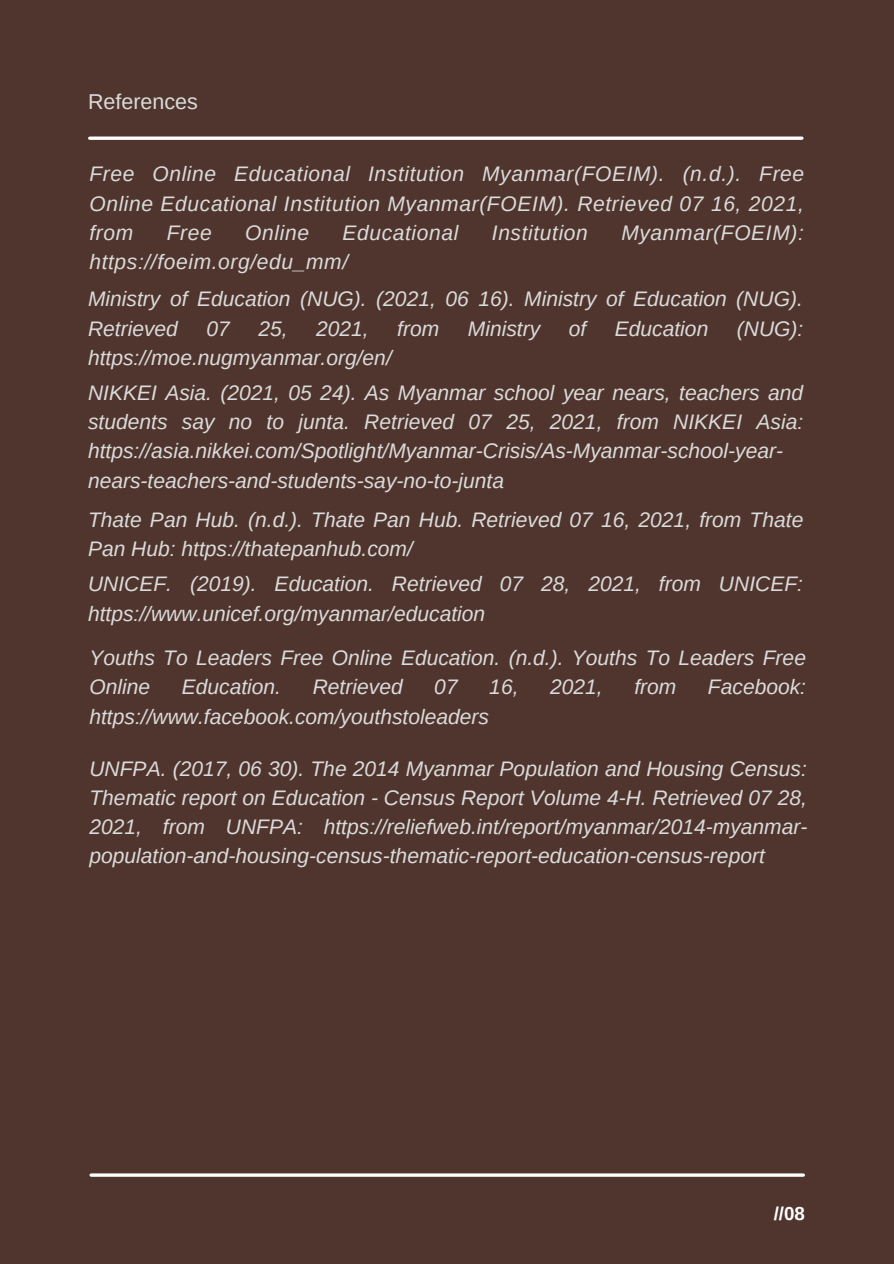
<style>
.page{position:relative;width:894px;height:1264px;background:#fff}
.page>*{position:absolute;margin:0;border:0;box-sizing:border-box;transform-origin:0 0}
.t1{font:21.45px "Arimo";color:#dbdbdb}
.t2{font:italic 21px/29.2px "Arimo";color:#dbdbdb}
.t3{font:italic 21px "Arimo";letter-spacing:.03em;color:#dbdbdb}
.t4{font:700 18.75px "Arimo";color:#fff}
</style>
<div class="page">
<div style="left:0;top:0;width:893px;height:1263px;background:#4f352d"></div>
<hr style="left:91px;top:1173px;width:712px;height:3px;background:#fff">
<svg style="left:90px;top:136px;width:711px;height:4px;background:#e3dfde"></svg>
<p class="t1" style="left:88px;top:89px;width:111px">References</p>
<p class="t2" style="left:89px;top:159px;width:716px;text-align:justify">Free Online Educational Institution Myanmar(FOEIM). (n.d.). Free Online Educational Institution Myanmar(FOEIM). Retrieved 07 16, 2021, from</p>
<p class="t2" style="left:167px;top:218px;width:47px">Free</p>
<p class="t2" style="left:245px;top:218px;width:65px">Online</p>
<p class="t3" style="left:342px;top:221px;width:117px">Educational</p>
<p class="t3" style="left:491px;top:221px;width:98px">Institution</p>
<p class="t3" style="left:621px;top:221px;width:184px">Myanmar(FOEIM):</p>
<p class="t3" style="left:89px;top:250px;width:260px">https://foeim.org/edu_mm/</p>
<p class="t2" style="left:88px;top:284px;width:716px">Ministry of Education (NUG). (2021, 06 16). Ministry of Education (NUG).<br>Retrieved</p>
<p class="t2" style="left:206px;top:314px;width:25px">07</p>
<p class="t2" style="left:258px;top:314px;width:31px">25,</p>
<p class="t2" style="left:316px;top:314px;width:54px">2021,</p>
<p class="t2" style="left:397px;top:314px;width:44px">from</p>
<p class="t2" style="left:467px;top:314px;width:74px">Ministry</p>
<p class="t2" style="left:568px;top:314px;width:19px">of</p>
<p class="t2" style="left:614px;top:314px;width:95px">Education</p>
<p class="t2" style="left:736px;top:314px;width:68px">(NUG):</p>
<p class="t2" style="left:88px;top:343px;width:305px">https://moe.nugmyanmar.org/en/</p>
<p class="t2" style="left:88px;top:378px;width:716px">NIKKEI Asia. (2021, 05 24). As Myanmar school year nears, teachers and students say no to junta. Retrieved 07 25, 2021, from NIKKEI Asia: https://asia.nikkei.com/Spotlight/Myanmar-Crisis/As-Myanmar-school-year&shy;nears-teachers-and-students-say-no-to-junta</p>
<p class="t2" style="left:88px;top:504px;width:716px">Thate Pan Hub. (n.d.). Thate Pan Hub. Retrieved 07 16, 2021, from Thate<br>Pan Hub: https://thatepanhub.com/</p>
<p class="t2" style="left:88px;top:569px;width:716px">UNICEF. (2019). Education. Retrieved 07 28, 2021, from UNICEF: https://www.unicef.org/myanmar/education</p>
<p class="t2" style="left:89px;top:643px;width:718px">Youths To Leaders Free Online Education. (n.d.). Youths To Leaders Free<br>Online</p>
<p class="t2" style="left:182px;top:672px;width:101px">Education.</p>
<p class="t2" style="left:312px;top:672px;width:91px">Retrieved</p>
<p class="t2" style="left:434px;top:672px;width:25px">07</p>
<p class="t2" style="left:489px;top:672px;width:31px">16,</p>
<p class="t2" style="left:550px;top:672px;width:54px">2021,</p>
<p class="t2" style="left:634px;top:672px;width:44px">from</p>
<p class="t2" style="left:707px;top:672px;width:100px">Facebook:</p>
<p class="t2" style="left:89px;top:701px;width:401px">https://www.facebook.com/youthstoleaders</p>
<p class="t2" style="left:89px;top:753px;width:719px;text-align:justify">UNFPA. (2017, 06 30). The 2014 Myanmar Population and Housing Census:<br>Thematic report on Education - Census Report Volume 4-H. Retrieved 07 28, 2021, from UNFPA: https://reliefweb.int/report/myanmar/2014-myanmar&shy;population-and-housing-census-thematic-report-education-census-report</p>
<p class="t4" style="left:773px;top:1202px;width:33px">//08</p>
</div>
